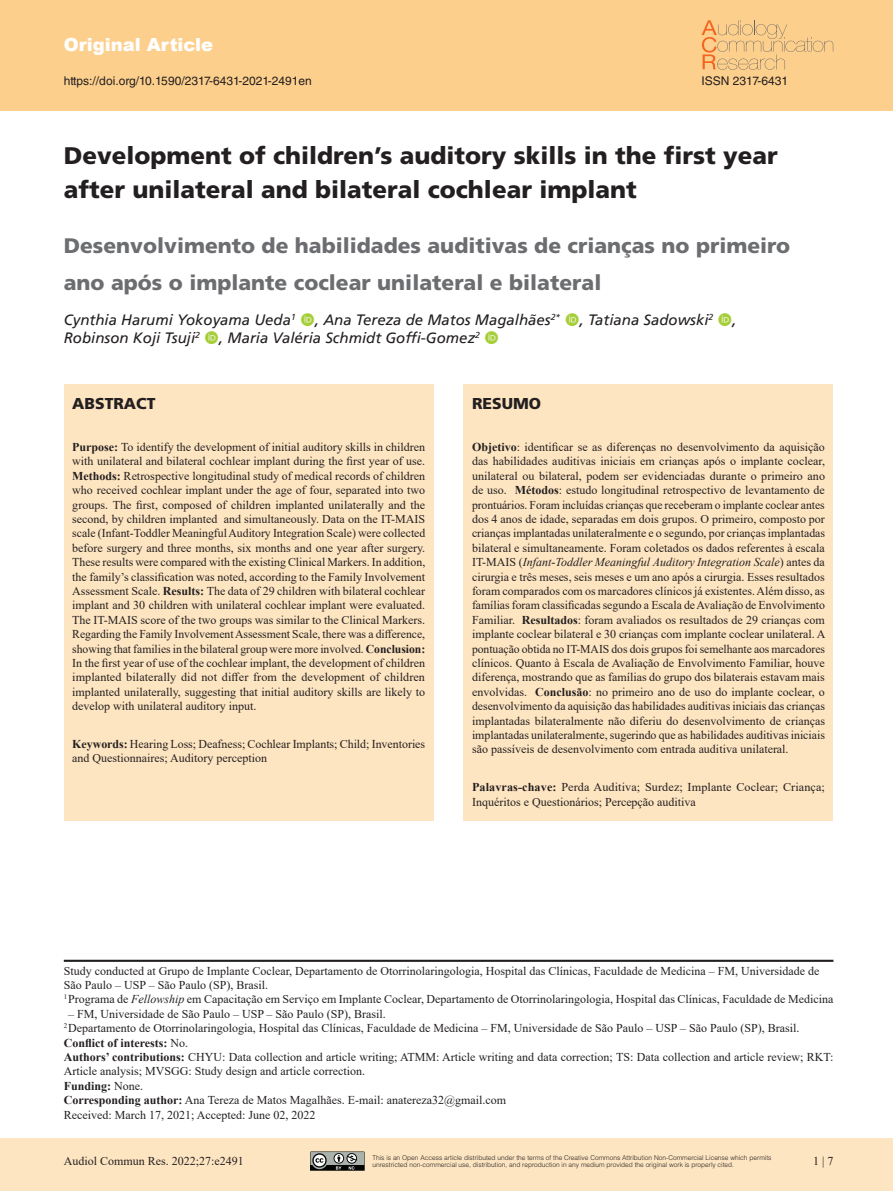
<style>
.page{position:relative;width:893px;height:1191px;background:#fff}
.page>*{position:absolute;margin:0;border:0;box-sizing:border-box;transform-origin:0 0}
.ArticleTitle{font:900 24px/34.5px "Frutiger LT Std";color:#231f20}
.ArticleTitle-Trans1{font:900 21px/37.5px "Frutiger LT Std";color:#6c6d70}
.t1{font:900 18px "Arial";color:#fff}
.AbstractTitle{font:900 15.75px "Frutiger LT Std";color:#231f20}
.AbstractTitle-Trans1{font:900 15.75px "Frutiger LT Std";color:#231f20}
.Authors{font:italic 15px "Frutiger LT";color:#231f20}
.Abstract-Trans1{font:12px/14.4px "Times New Roman";color:#231f20;text-align:justify}
.Abstract{font:12px/14.4px "Times New Roman";color:#231f20;text-align:justify}
.Affiliations{font:12px "Times New Roman";color:#231f20}
.fnAuthor-notesContri{font:12px/14.4px "Times New Roman";color:#231f20}
.fnArticleOther{font:12px/14.4px "Times New Roman";color:#231f20}
.Keywords-Trans1{font:12px/14.4px "Times New Roman";color:#231f20}
.Keywords{font:12px/14.4px "Times New Roman";color:#231f20}
.Correspondence{font:12px "Times New Roman";color:#231f20}
.t2{font:12px "Helvetica LT Std";color:#231f20}
.History{font:12px "Times New Roman";color:#231f20}
.fnConflict{font:700 12px "Times New Roman";color:#231f20}
.fnSupported-by{font:700 12px "Times New Roman";color:#231f20}
.t3{font:300 6.6px/7.9px "Helvetica LT Std";color:#231f20}
.s1{font-weight:700}
.s2{font-style:italic}
.s3{font-weight:400}
</style>
<div class="page">
<div style="left:0;top:0;width:893px;height:111px;background:#fdcf8c"></div>
<svg style="left:702px;top:20px;width:131px;height:50px"></svg>
<div style="left:0;top:1138px;width:893px;height:53px;background:#fee5c1"></div>
<svg style="left:310px;top:1151px;width:55px;height:20px"></svg>
<div style="left:64px;top:384px;width:370px;height:437px;background:#fee5c1"></div>
<div style="left:463px;top:384px;width:370px;height:437px;background:#fee5c1"></div>
<hr style="left:64px;top:959px;width:769px;height:3px;background:#231f20">
<h3 class="t1" style="left:64px;top:32px;width:151px">Original Article</h3>
<p class="t2" style="left:64px;top:74px;width:250px">https://doi.org/10.1590/2317-6431-2021-2491en</p>
<p class="t2" style="left:701px;top:74px;width:88px">ISSN 2317-6431</p>
<p class="ArticleTitle" style="left:64px;top:138px;width:716px">Development of children’s auditory skills in the first year after unilateral and bilateral cochlear implant</p>
<p class="ArticleTitle-Trans1" style="left:64px;top:226px;width:728px">Desenvolvimento de habilidades auditivas de crianças no primeiro ano após o implante coclear unilateral e bilateral</p>
<p class="Authors" style="left:64px;top:311px;width:234px">Cynthia Harumi Yokoyama Ueda<sup>1</sup></p>
<p class="Authors" style="left:315px;top:311px;width:247px">, Ana Tereza de Matos Magalhães<sup>2*</sup></p>
<p class="Authors" style="left:580px;top:311px;width:135px">, Tatiana Sadowski<sup>2</sup></p>
<p class="Authors" style="left:733px;top:311px;width:6px">,</p>
<p class="Authors" style="left:64px;top:329px;width:138px">Robinson Koji Tsuji<sup>2</sup></p>
<p class="Authors" style="left:219px;top:329px;width:262px">, Maria Valéria Schmidt Goffi-Gomez<sup>2</sup></p>
<p class="AbstractTitle" style="left:72px;top:394px;width:85px">ABSTRACT</p>
<p class="Abstract" style="left:72px;top:439px;width:355px"><span class="s1">Purpose:</span> To identify the development of initial auditory skills in children with unilateral and bilateral cochlear implant during the first year of use.<br><span class="s1">Methods:</span> Retrospective longitudinal study of medical records of children who received cochlear implant under the age of four, separated into two groups. The first, composed of children implanted unilaterally and the second, by children implanted and simultaneously. Data on the IT-MAIS scale (Infant-Toddler Meaningful Auditory Integration Scale) were collected before surgery and three months, six months and one year after surgery.<br>These results were compared with the existing Clinical Markers. In addition, the family’s classification was noted, according to the Family Involvement Assessment Scale. <span class="s1">Results:</span> The data of 29 children with bilateral cochlear implant and 30 children with unilateral cochlear implant were evaluated.<br>The IT-MAIS score of the two groups was similar to the Clinical Markers.<br>Regarding the Family Involvement Assessment Scale, there was a difference, showing that families in the bilateral group were more involved. <span class="s1">Conclusion:<br></span>In the first year of use of the cochlear implant, the development of children implanted bilaterally did not differ from the development of children implanted unilaterally, suggesting that initial auditory skills are likely to develop with unilateral auditory input.</p>
<p class="Keywords" style="left:72px;top:736px;width:354px"><span class="s1">Keywords:</span> Hearing Loss; Deafness; Cochlear Implants; Child; Inventories and Questionnaires; Auditory perception</p>
<p class="AbstractTitle-Trans1" style="left:472px;top:394px;width:71px">RESUMO</p>
<p class="Abstract-Trans1" style="left:472px;top:439px;width:355px"><span class="s1">Objetivo</span>: identificar se as diferenças no desenvolvimento da aquisição das habilidades auditivas iniciais em crianças após o implante coclear, unilateral ou bilateral, podem ser evidenciadas durante o primeiro ano de uso. <span class="s1">Métodos</span>: estudo longitudinal retrospectivo de levantamento de prontuários. Foram incluídas crianças que receberam o implante coclear antes dos 4 anos de idade, separadas em dois grupos. O primeiro, composto por crianças implantadas unilateralmente e o segundo, por crianças implantadas bilateral e simultaneamente. Foram coletados os dados referentes à escala IT-MAIS (<span class="s2">Infant-Toddler Meaningful Auditory Integration Scale</span>) antes da cirurgia e três meses, seis meses e um ano após a cirurgia. Esses resultados foram comparados com os marcadores clínicos já existentes. Além disso, as famílias foram classificadas segundo a Escala de Avaliação de Envolvimento Familiar. <span class="s1">Resultados</span>: foram avaliados os resultados de 29 crianças com implante coclear bilateral e 30 crianças com implante coclear unilateral. A pontuação obtida no IT-MAIS dos dois grupos foi semelhante aos marcadores clínicos. Quanto à Escala de Avaliação de Envolvimento Familiar, houve diferença, mostrando que as famílias do grupo dos bilaterais estavam mais envolvidas. <span class="s1">Conclusão</span>: no primeiro ano de uso do implante coclear, o desenvolvimento da aquisição das habilidades auditivas iniciais das crianças implantadas bilateralmente não diferiu do desenvolvimento de crianças implantadas unilateralmente, sugerindo que as habilidades auditivas iniciais são passíveis de desenvolvimento com entrada auditiva unilateral.</p>
<p class="Keywords-Trans1" style="left:472px;top:779px;width:354px"><span class="s1">Palavras-chave:</span> Perda Auditiva; Surdez; Implante Coclear; Criança;<br>Inquéritos e Questionários; Percepção auditiva</p>
<p class="fnArticleOther" style="left:64px;top:963px;width:757px">Study conducted at Grupo de Implante Coclear, Departamento de Otorrinolaringologia, Hospital das Clínicas, Faculdade de Medicina – FM, Universidade de<br>São Paulo – USP – São Paulo (SP), Brasil.</p>
<p class="Affiliations" style="left:64px;top:991px;width:771px"><sup>1</sup>Programa de <span class="s2">Fellowship</span> em Capacitação em Serviço em Implante Coclear, Departamento de Otorrinolaringologia, Hospital das Clínicas, Faculdade de Medicina</p>
<p class="Affiliations" style="left:68px;top:1005px;width:319px">– FM, Universidade de São Paulo – USP – São Paulo (SP), Brasil.</p>
<p class="Affiliations" style="left:64px;top:1019px;width:737px"><sup>2</sup>Departamento de Otorrinolaringologia, Hospital das Clínicas, Faculdade de Medicina – FM, Universidade de São Paulo – USP – São Paulo (SP), Brasil.</p>
<p class="fnConflict" style="left:64px;top:1034px;width:126px">Conflict of interests: <span class="s3">No.</span></p>
<p class="fnAuthor-notesContri" style="left:64px;top:1049px;width:771px"><span class="s1">Authors’ contributions:</span> CHYU: Data collection and article writing; ATMM: Article writing and data correction; TS: Data collection and article review; RKT:<br>Article analysis; MVSGG: Study design and article correction.</p>
<p class="fnSupported-by" style="left:64px;top:1077px;width:81px">Funding: <span class="s3">None.</span></p>
<p class="Correspondence" style="left:64px;top:1091px;width:444px"><span class="s1">Corresponding author:</span> Ana Tereza de Matos Magalhães. E-mail: anatereza32@gmail.com</p>
<p class="History" style="left:64px;top:1106px;width:253px">Received: March 17, 2021; Accepted: June 02, 2022</p>
<p class="t3" style="left:372px;top:1153px;width:400px">This is an Open Access article distributed under the terms of the Creative Commons Attribution Non-Commercial License which permits unrestricted non-commercial use, distribution, and reproduction in any medium provided the original work is properly cited.</p>
<p class="Abstract-Trans1" style="left:64px;top:1153px;width:182px">Audiol Commun Res. 2022;27:e2491</p>
<p class="Abstract-Trans1" style="left:813px;top:1153px;width:22px">1 | 7</p>
</div>
